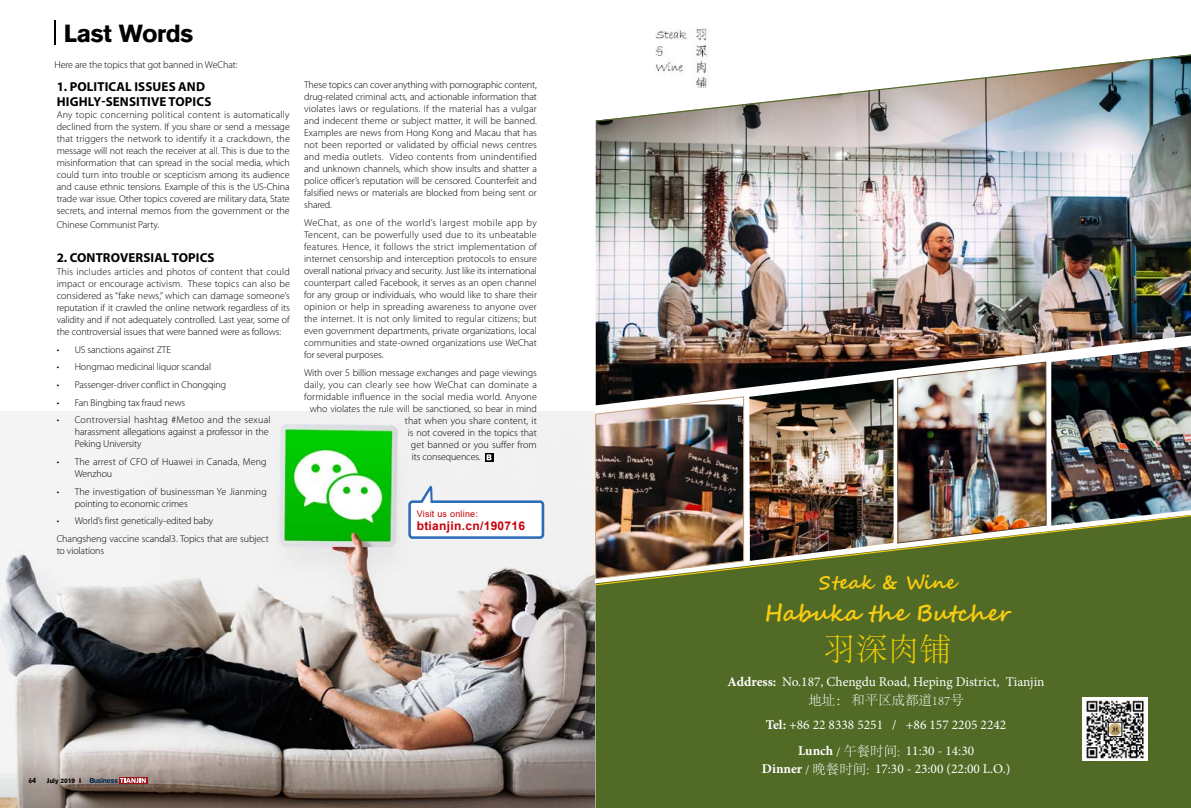
<style>
.page{position:relative;width:1191px;height:808px;background:#fff}
.page>*{position:absolute;margin:0;border:0;box-sizing:border-box;transform-origin:0 0}
.t1{font:300 31.9px "Adobe Song Std";color:#f1ce00}
.t2{font:700 26px "Accius TOT";letter-spacing:-.02em;color:#000}
.t3{font:700 22.3px "Segoe Script";color:#f9cc0f}
.t4{font:700 18.6px "Segoe Script";color:#f9cc0f}
.t5{font:13.4px/25.9px "Minion Pro";color:#fff;text-align:center}
.t6{font:300 13.4px "Adobe Song Std";color:#fff}
.t7{font:700 13px "Myriad Pro";letter-spacing:.01em;color:#000}
.t8{font:700 12px "Arial";letter-spacing:.025em;color:#c7000b}
.t9{font:300 10px/12px "Myriad Pro";letter-spacing:-.01em;color:#000;text-align:justify}
.t10{font:300 10px/12px "Myriad Pro";letter-spacing:.015em;color:#000}
.t11{font:300 10px "Myriad Pro";letter-spacing:.025em;color:#000}
.t12{font:300 10px "Myriad Pro";letter-spacing:.01em;color:#000}
.t13{font:9px "Arial";letter-spacing:.025em;color:#c7000b}
.t14{font:700 7px "Accius TOT";color:#000}
.t15{font:700 7px "Century Gothic";color:#000}
.s1{font-weight:700}
.s2{font-family:"Adobe Song Std";font-weight:300}
</style>
<div class="page">
<img style="left:0;top:411px;width:594px;height:397px">
<svg style="left:55px;top:21px;width:1px;height:24px"></svg>
<svg style="left:485px;top:453px;width:8px;height:8px"></svg>
<svg style="left:486px;top:454px;width:5px;height:6px"></svg>
<svg style="left:408px;top:485px;width:136px;height:54px"></svg>
<div style="left:595px;top:586px;width:596px;height:222px;background:#516a26"></div>
<img style="left:596px;top:122px;width:595px;height:283px">
<img style="left:595px;top:396px;width:149px;height:117px">
<svg style="left:655px;top:28px;width:54px;height:25px"></svg>
<img style="left:749px;top:379px;width:144px;height:134px">
<img style="left:897px;top:362px;width:149px;height:151px">
<img style="left:1051px;top:346px;width:140px;height:167px">
<img style="left:1082px;top:698px;width:65px;height:63px">
<svg style="left:1110px;top:724px;width:10px;height:11px"></svg>
<div style="left:1108px;top:722px;width:14px;height:15px;border:1px solid #000"></div>
<svg style="left:595px;top:53px;width:596px;height:69px"></svg>
<img style="left:594px;top:513px;width:597px;height:73px">
<div style="left:119px;top:777px;width:28px;height:7px;background:#9a141a"></div>
<svg style="left:90px;top:778px;width:56px;height:5px"></svg>
<h2 class="t2" style="left:64px;top:19px;width:131px">Last Words</h2>
<p class="t9" style="left:55px;top:59px;width:184px">Here are the topics that got banned in WeChat:</p>
<h3 class="t7" style="left:57px;top:78px;width:38px">1. POLITICAL</h3>
<h3 class="t7" style="left:134px;top:78px;width:8px">ISSUES</h3>
<h3 class="t7" style="left:178px;top:78px;width:10px">AND</h3>
<h3 class="t7" style="left:57px;top:93px;width:9px">HIGHLY</h3>
<h3 class="t7" style="left:101px;top:93px;width:12px">-SENSITIVE</h3>
<h3 class="t7" style="left:169px;top:93px;width:24px">TOPICS</h3>
<p class="t9" style="left:57px;top:109px;width:235px">Any topic concerning political content is automatically declined from the system. If you share or send a message that triggers the network to identify it a crackdown, the message will not reach the receiver at all. This is due to the misinformation that can spread in the social media, which could turn into trouble or scepticism among its audience and cause ethnic tensions. Example of this is the US-China trade war issue. Other topics covered are military data, State secrets, and internal memos from the government or the</p>
<p class="t9" style="left:57px;top:219px;width:104px">Chinese Communist Party.</p>
<h3 class="t7" style="left:57px;top:250px;width:39px">2. CONTR</h3>
<h3 class="t7" style="left:111px;top:250px;width:18px">OVERSIAL</h3>
<h3 class="t7" style="left:172px;top:250px;width:24px">TOPICS</h3>
<p class="t9" style="left:57px;top:266px;width:235px">This includes articles and photos of content that could impact or encourage activism. These topics can also be considered as “fake news,” which can damage someone’s reputation if it crawled the online network regardless of its validity and if not adequately controlled. Last year, some of the controversial issues that were banned were as follows:</p>
<p class="t9" style="left:57px;top:343px;width:116px">• US sanctions against ZTE</p>
<p class="t9" style="left:57px;top:361px;width:156px">• Hongmao medicinal liquor scandal</p>
<p class="t9" style="left:57px;top:379px;width:171px">• Passenger-driver conflict in Chongqing</p>
<p class="t9" style="left:57px;top:396px;width:130px">• Fan Bingbing tax fraud news</p>
<p class="t9" style="left:75px;top:414px;width:197px;text-align:left;text-indent:-18px">• Controversial hashtag #Metoo and the sexual harassment allegations against a professor in the<br>Peking University</p>
<p class="t10" style="left:75px;top:456px;width:193px;text-indent:-18px">• The arrest of CFO of Huawei in Canada, Meng<br>Wenzhou</p>
<p class="t10" style="left:75px;top:485px;width:194px;text-indent:-18px">• The investigation of businessman Ye Jianming pointing to economic crimes</p>
<p class="t9" style="left:57px;top:512px;width:214px;line-height:17.7px">• World’s first genetically-edited baby<br>Changsheng vaccine scandal3. Topics that are subject</p>
<p class="t9" style="left:57px;top:545px;width:49px">to violations</p>
<p class="t9" style="left:304px;top:79px;width:234px">These topics can cover anything with pornographic content, drug-related criminal acts, and actionable information that violates laws or regulations. If the material has a vulgar and indecent theme or subject matter, it will be banned.<br>Examples are news from Hong Kong and Macau that has not been reported or validated by official news centres and media outlets. Video contents from unindentified and unknown channels, which show insults and shatter a police officer’s reputation will be censored. Counterfeit and falsified news or materials are blocked from being sent or shared.</p>
<p class="t9" style="left:304px;top:217px;width:234px">WeChat, as one of the world’s largest mobile app by Tencent, can be powerfully used due to its unbeatable features. Hence, it follows the strict implementation of internet censorship and interception protocols to ensure overall national privacy and security. Just like its international counterpart called Facebook, it serves as an open channel for any group or individuals, who would like to share their opinion or help in spreading awareness to anyone over the internet. It is not only limited to regular citizens; but even government departments, private organizations, local communities and state-owned organizations use WeChat for several purposes.</p>
<p class="t9" style="left:304px;top:367px;width:234px">With over 5 billion message exchanges and page viewings</p>
<p class="t11" style="left:304px;top:379px;width:234px">daily, you can clearly see how WeChat can dominate a</p>
<p class="t10" style="left:304px;top:391px;width:234px">formidable influence in the social media world. Anyone</p>
<p class="t9" style="left:310px;top:403px;width:229px">who violates the rule will be sanctioned, so bear in mind</p>
<p class="t10" style="left:405px;top:415px;width:133px">that when you share content, it</p>
<p class="t9" style="left:408px;top:427px;width:130px">is not covered in the topics that</p>
<p class="t12" style="left:411px;top:439px;width:127px">get banned or you suffer from</p>
<p class="t9" style="left:412px;top:451px;width:70px">its consequences.</p>
<p class="t13" style="left:417px;top:507px;width:63px">Visit us online:</p>
<p class="t8" style="left:417px;top:518px;width:110px">btianjin.cn/190716</p>
<p class="t15" style="left:28px;top:775px;width:9px">64</p>
<p class="t14" style="left:47px;top:777px;width:36px">July 2019 I</p>
<h3 class="t4" style="left:819px;top:567px;width:138px">Steak &amp; Wine</h3>
<h3 class="t3" style="left:764px;top:595px;width:248px">Habuka the Butcher</h3>
<h1 class="t1" style="left:823px;top:632px;width:129px">羽深肉铺</h1>
<h3 class="t5" style="left:727px;top:669px;width:318px"><span class="s1">Address:</span> No.187, Chengdu Road, Heping District, Tianjin</h3>
<h3 class="t6" style="left:808px;top:693px;width:157px">地址： 和平区成都道187号</h3>
<h3 class="t5" style="left:766px;top:712px;width:242px"><span class="s1">Tel:</span> +86 22 8338 5251 / +86 157 2205 2242<br><span class="s1">Lunch</span> <span class="s2">/ 午餐时间:</span> 11:30 - 14:30</h3>
<h3 class="t5" style="left:762px;top:756px;width:250px"><span class="s1">Dinner</span> <span class="s2">/ 晚餐时间:</span> 17:30 - 23:00 (22:00 L.O.)</h3>
</div>
